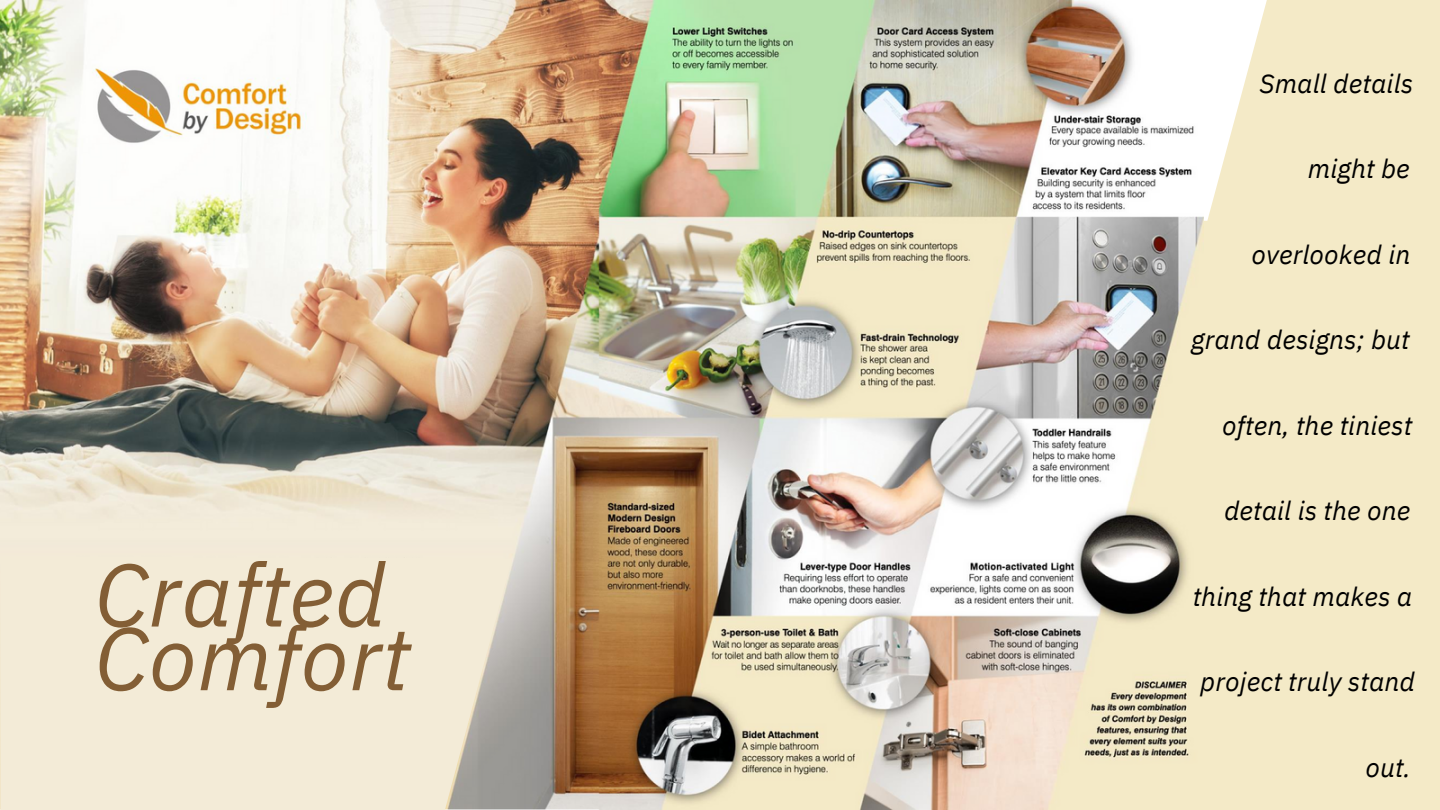
<style>
.page{position:relative;width:1440px;height:810px;background:#fff}
.page>*{position:absolute;margin:0;border:0;box-sizing:border-box;transform-origin:0 0}
.t1{font:italic 88.65px "IBM Plex Sans";letter-spacing:.005em;color:#835e35}
.t2{font:italic 88.5px "IBM Plex Sans";letter-spacing:.005em;color:#835e35}
.t3{font:italic 26.55px "IBM Plex Sans";letter-spacing:.005em;color:#000}
.t4{font:italic 26.4px "IBM Plex Sans";letter-spacing:.005em;color:#000}
</style>
<div class="page">
<div style="left:1157px;top:0;width:283px;height:810px;background:#f4eac7"></div>
<svg style="left:1204px;top:0;width:63px;height:221px"></svg>
<img style="left:0;top:0;width:1204px;height:810px">
<div style="left:0;top:556px;width:512px;height:254px;background:#f3ebd7"></div>
<div style="left:1111px;top:774px;width:122px;height:24px;background:#f4eac7"></div>
<p class="t2" style="left:95px;top:536px;width:293px">Crafted</p>
<p class="t1" style="left:95px;top:599px;width:317px">Comfort</p>
<p class="t4" style="left:1259px;top:66px;width:155px">Small details</p>
<p class="t3" style="left:1308px;top:151px;width:103px">might be</p>
<p class="t4" style="left:1251px;top:237px;width:161px">overlooked in</p>
<p class="t4" style="left:1191px;top:322px;width:220px">grand designs; but</p>
<p class="t4" style="left:1222px;top:408px;width:191px">often, the tiniest</p>
<p class="t4" style="left:1224px;top:493px;width:188px">detail is the one</p>
<p class="t4" style="left:1193px;top:579px;width:221px">thing that makes a</p>
<p class="t4" style="left:1200px;top:664px;width:216px">project truly stand</p>
<p class="t3" style="left:1365px;top:750px;width:47px">out.</p>
</div>
